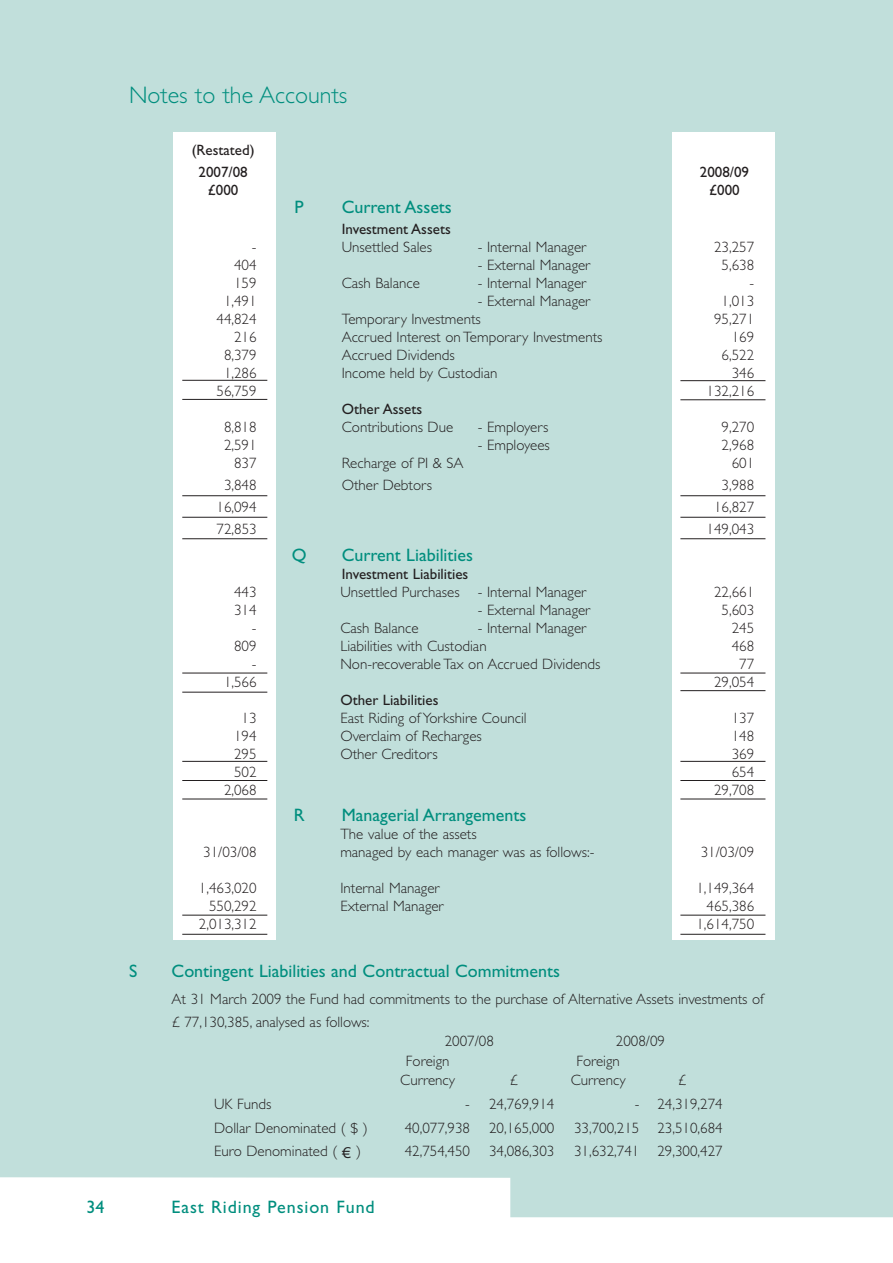
<style>
.page{position:relative;width:893px;height:1263px;background:#fff}
.page>*{position:absolute;margin:0;border:0;box-sizing:border-box;transform-origin:0 0}
.t1{font:300 24px "Gill Sans";color:#008e7e}
.t2{font:18px "Gill Sans";color:#008e7e}
.t3{font:18px "Gill Sans";letter-spacing:.05em;color:#008e7e}
.t4{font:300 15px/22.5px "Gill Sans";color:#231f20}
.t5{font:15px/22.2px "Gill Sans";color:#231f20;text-align:center}
.s1{font-family:"Bliss";font-size:16.5px}
</style>
<div class="page">
<div style="left:0;top:0;width:893px;height:1238px;background:#c1dfdb"></div>
<svg style="left:0;top:1177px;width:893px;height:61px;fill:#fff"></svg>
<div style="left:672px;top:132px;width:102px;height:808px;background:#fff"></div>
<div style="left:174px;top:132px;width:102px;height:808px;background:#fff"></div>
<hr style="left:182px;top:673px;width:85px;height:1px;background:#231f20">
<hr style="left:182px;top:692px;width:85px;height:1px;background:#231f20">
<hr style="left:680px;top:673px;width:85px;height:1px;background:#231f20">
<hr style="left:680px;top:690px;width:85px;height:1px;background:#231f20">
<hr style="left:182px;top:761px;width:85px;height:1px;background:#231f20">
<hr style="left:680px;top:761px;width:85px;height:1px;background:#231f20">
<hr style="left:182px;top:380px;width:85px;height:1px;background:#231f20">
<hr style="left:182px;top:399px;width:85px;height:1px;background:#231f20">
<hr style="left:182px;top:495px;width:85px;height:1px;background:#231f20">
<hr style="left:680px;top:380px;width:85px;height:1px;background:#231f20">
<hr style="left:680px;top:399px;width:85px;height:1px;background:#231f20">
<hr style="left:680px;top:495px;width:85px;height:1px;background:#231f20">
<hr style="left:182px;top:517px;width:85px;height:1px;background:#231f20">
<hr style="left:680px;top:517px;width:85px;height:1px;background:#231f20">
<hr style="left:182px;top:538px;width:85px;height:1px;background:#231f20">
<hr style="left:680px;top:538px;width:85px;height:1px;background:#231f20">
<hr style="left:182px;top:780px;width:85px;height:1px;background:#231f20">
<hr style="left:182px;top:799px;width:85px;height:1px;background:#231f20">
<hr style="left:680px;top:780px;width:85px;height:1px;background:#231f20">
<hr style="left:680px;top:799px;width:85px;height:1px;background:#231f20">
<hr style="left:182px;top:915px;width:85px;height:1px;background:#231f20">
<hr style="left:680px;top:915px;width:85px;height:1px;background:#231f20">
<hr style="left:182px;top:934px;width:85px;height:1px;background:#231f20">
<hr style="left:680px;top:934px;width:85px;height:1px;background:#231f20">
<h1 class="t1" style="left:129px;top:86px;width:220px">Notes to the Accounts</h1>
<p class="t5" style="left:192px;top:140px;width:64px">(Restated)<br>2007/08</p>
<p class="t5" style="left:700px;top:163px;width:51px">2008/09</p>
<p class="t5" style="left:208px;top:181px;width:32px">£000</p>
<p class="t5" style="left:709px;top:181px;width:32px">£000</p>
<p class="t2" style="left:295px;top:201px;width:11px">P</p>
<p class="t2" style="left:342px;top:201px;width:112px">Current Assets</p>
<p class="t5" style="left:342px;top:219px;width:111px">Investment Assets</p>
<p class="t4" style="left:252px;top:237px;width:6px">-</p>
<p class="t4" style="left:342px;top:237px;width:92px">Unsettled Sales</p>
<p class="t4" style="left:478px;top:237px;width:110px">- Internal Manager</p>
<p class="t4" style="left:714px;top:237px;width:42px">23,257</p>
<p class="t4" style="left:234px;top:255px;width:24px">404</p>
<p class="t4" style="left:478px;top:255px;width:114px">- External Manager</p>
<p class="t4" style="left:721px;top:255px;width:34px">5,638</p>
<p class="t4" style="left:234px;top:273px;width:24px">159</p>
<p class="t4" style="left:342px;top:273px;width:80px">Cash Balance</p>
<p class="t4" style="left:478px;top:273px;width:110px">- Internal Manager</p>
<p class="t4" style="left:749px;top:273px;width:6px">-</p>
<p class="t4" style="left:224px;top:291px;width:34px">1,491</p>
<p class="t4" style="left:478px;top:291px;width:114px">- External Manager</p>
<p class="t4" style="left:721px;top:291px;width:34px">1,013</p>
<p class="t4" style="left:216px;top:309px;width:42px">44,824</p>
<p class="t4" style="left:342px;top:309px;width:141px">Temporary Investments</p>
<p class="t4" style="left:714px;top:309px;width:42px">95,271</p>
<p class="t4" style="left:234px;top:327px;width:24px">216</p>
<p class="t4" style="left:342px;top:327px;width:262px">Accrued Interest on Temporary Investments</p>
<p class="t4" style="left:732px;top:327px;width:24px">169</p>
<p class="t4" style="left:224px;top:345px;width:34px">8,379</p>
<p class="t4" style="left:342px;top:345px;width:115px">Accrued Dividends</p>
<p class="t4" style="left:721px;top:345px;width:34px">6,522</p>
<p class="t4" style="left:224px;top:363px;width:34px">1,286</p>
<p class="t4" style="left:342px;top:363px;width:157px">Income held by Custodian</p>
<p class="t4" style="left:732px;top:363px;width:24px">346</p>
<p class="t4" style="left:216px;top:381px;width:42px">56,759</p>
<p class="t4" style="left:706px;top:381px;width:49px">132,216</p>
<p class="t5" style="left:342px;top:399px;width:82px">Other Assets</p>
<p class="t4" style="left:224px;top:417px;width:34px">8,818</p>
<p class="t4" style="left:342px;top:417px;width:113px">Contributions Due</p>
<p class="t4" style="left:478px;top:417px;width:72px">- Employers</p>
<p class="t4" style="left:721px;top:417px;width:34px">9,270</p>
<p class="t4" style="left:224px;top:435px;width:34px">2,591</p>
<p class="t4" style="left:478px;top:435px;width:74px">- Employees</p>
<p class="t4" style="left:721px;top:435px;width:34px">2,968</p>
<p class="t4" style="left:234px;top:453px;width:24px">837</p>
<p class="t4" style="left:342px;top:453px;width:123px">Recharge of PI &amp; SA</p>
<p class="t4" style="left:732px;top:453px;width:24px">601</p>
<p class="t4" style="left:224px;top:475px;width:34px">3,848</p>
<p class="t4" style="left:342px;top:475px;width:92px">Other Debtors</p>
<p class="t4" style="left:721px;top:475px;width:34px">3,988</p>
<p class="t4" style="left:216px;top:497px;width:42px">16,094</p>
<p class="t4" style="left:714px;top:497px;width:42px">16,827</p>
<p class="t4" style="left:216px;top:520px;width:42px">72,853</p>
<p class="t4" style="left:706px;top:520px;width:49px">149,043</p>
<p class="t2" style="left:292px;top:548px;width:16px">Q</p>
<p class="t2" style="left:342px;top:548px;width:133px">Current Liabilities</p>
<p class="t5" style="left:342px;top:564px;width:128px">Investment Liabilities</p>
<p class="t4" style="left:234px;top:582px;width:24px">443</p>
<p class="t4" style="left:340px;top:582px;width:247px">Unsettled Purchases - Internal Manager</p>
<p class="t4" style="left:714px;top:582px;width:42px">22,661</p>
<p class="t4" style="left:234px;top:600px;width:24px">314</p>
<p class="t4" style="left:478px;top:600px;width:114px">- External Manager</p>
<p class="t4" style="left:721px;top:600px;width:34px">5,603</p>
<p class="t4" style="left:252px;top:618px;width:6px">-</p>
<p class="t4" style="left:340px;top:618px;width:80px">Cash Balance</p>
<p class="t4" style="left:478px;top:618px;width:110px">- Internal Manager</p>
<p class="t4" style="left:732px;top:618px;width:24px">245</p>
<p class="t4" style="left:234px;top:636px;width:24px">809</p>
<p class="t4" style="left:340px;top:636px;width:148px">Liabilities with Custodian</p>
<p class="t4" style="left:732px;top:636px;width:24px">468</p>
<p class="t4" style="left:252px;top:654px;width:6px">-</p>
<p class="t4" style="left:340px;top:654px;width:262px">Non-recoverable Tax on Accrued Dividends</p>
<p class="t4" style="left:739px;top:654px;width:16px">77</p>
<p class="t4" style="left:224px;top:672px;width:34px">1,566</p>
<p class="t4" style="left:714px;top:672px;width:42px">29,054</p>
<p class="t5" style="left:340px;top:690px;width:100px">Other Liabilities</p>
<p class="t4" style="left:242px;top:708px;width:16px">13</p>
<p class="t4" style="left:340px;top:708px;width:188px">East Riding of Yorkshire Council</p>
<p class="t4" style="left:732px;top:708px;width:24px">137</p>
<p class="t4" style="left:234px;top:726px;width:24px">194</p>
<p class="t4" style="left:340px;top:726px;width:143px">Overclaim of Recharges</p>
<p class="t4" style="left:732px;top:726px;width:24px">148</p>
<p class="t4" style="left:234px;top:744px;width:24px">295</p>
<p class="t4" style="left:340px;top:744px;width:99px">Other Creditors</p>
<p class="t4" style="left:732px;top:744px;width:24px">369</p>
<p class="t4" style="left:234px;top:762px;width:24px">502</p>
<p class="t4" style="left:732px;top:762px;width:24px">654</p>
<p class="t4" style="left:224px;top:780px;width:34px">2,068</p>
<p class="t4" style="left:714px;top:780px;width:42px">29,708</p>
<p class="t2" style="left:294px;top:808px;width:12px">R</p>
<p class="t2" style="left:342px;top:808px;width:186px">Managerial Arrangements</p>
<p class="t4" style="left:340px;top:825px;width:138px">The value of the assets</p>
<p class="t4" style="left:203px;top:843px;width:55px">31/03/08</p>
<p class="t4" style="left:340px;top:843px;width:256px">managed by each manager was as follows:-</p>
<p class="t4" style="left:701px;top:843px;width:55px">31/03/09</p>
<p class="t4" style="left:199px;top:879px;width:59px">1,463,020</p>
<p class="t4" style="left:340px;top:879px;width:101px">Internal Manager</p>
<p class="t4" style="left:696px;top:879px;width:59px">1,149,364</p>
<p class="t4" style="left:209px;top:897px;width:49px">550,292</p>
<p class="t4" style="left:340px;top:897px;width:105px">External Manager</p>
<p class="t4" style="left:706px;top:897px;width:49px">465,386</p>
<p class="t4" style="left:199px;top:915px;width:59px">2,013,312</p>
<p class="t4" style="left:696px;top:915px;width:59px">1,614,750</p>
<p class="t2" style="left:129px;top:964px;width:10px">S</p>
<p class="t2" style="left:172px;top:964px;width:390px">Contingent Liabilities and Contractual Commitments</p>
<p class="t4" style="left:172px;top:989px;width:594px">At 31 March 2009 the Fund had commitments to the purchase of Alternative Assets investments of £ 77,130,385, analysed as follows:</p>
<p class="t4" style="left:445px;top:1031px;width:51px">2007/08</p>
<p class="t4" style="left:616px;top:1031px;width:51px">2008/09</p>
<p class="t4" style="left:406px;top:1051px;width:45px">Foreign</p>
<p class="t4" style="left:576px;top:1051px;width:45px">Foreign</p>
<p class="t4" style="left:400px;top:1070px;width:56px">Currency</p>
<p class="t4" style="left:509px;top:1070px;width:10px">£</p>
<p class="t4" style="left:571px;top:1070px;width:56px">Currency</p>
<p class="t4" style="left:678px;top:1070px;width:10px">£</p>
<p class="t4" style="left:214px;top:1094px;width:59px">UK Funds</p>
<p class="t4" style="left:465px;top:1094px;width:91px">- 24,769,914</p>
<p class="t4" style="left:635px;top:1094px;width:89px">- 24,319,274</p>
<p class="t4" style="left:214px;top:1118px;width:155px">Dollar Denominated ( $ )</p>
<p class="t4" style="left:405px;top:1118px;width:67px">40,077,938</p>
<p class="t4" style="left:489px;top:1118px;width:67px">20,165,000</p>
<p class="t4" style="left:574px;top:1118px;width:150px">33,700,215 23,510,684</p>
<p class="t4" style="left:214px;top:1142px;width:148px">Euro Denominated ( <span class="s1">€</span> )</p>
<p class="t4" style="left:405px;top:1142px;width:67px">42,754,450</p>
<p class="t4" style="left:489px;top:1142px;width:67px">34,086,303</p>
<p class="t4" style="left:574px;top:1142px;width:150px">31,632,741 29,300,427</p>
<p class="t2" style="left:87px;top:1200px;width:19px">34</p>
<p class="t3" style="left:172px;top:1200px;width:205px">East Riding Pension Fund</p>
</div>
